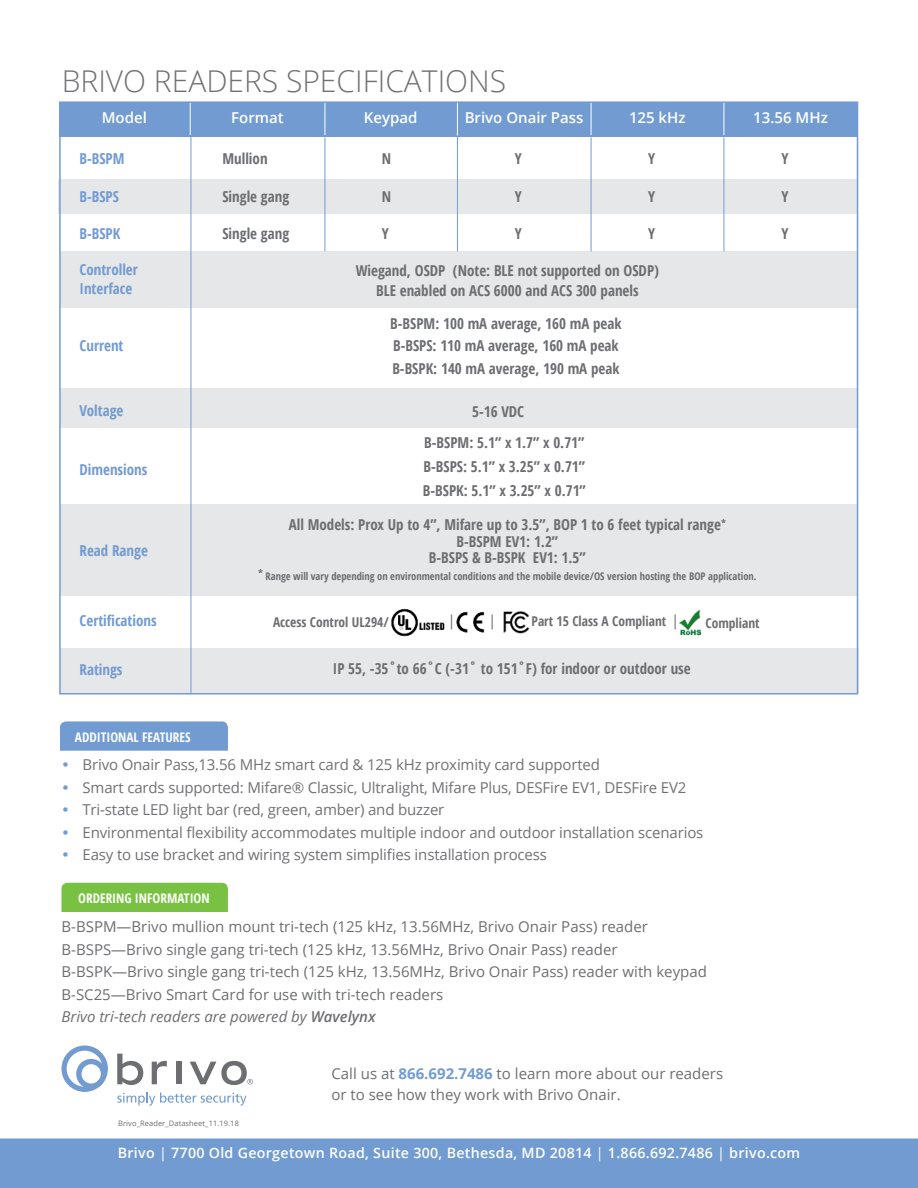
<style>
.page{position:relative;width:918px;height:1188px;background:#fff}
.page>*{position:absolute;margin:0;border:0;box-sizing:border-box;transform-origin:0 0}
.t1{font:300 30px "Open Sans";color:#717074}
.t2{font:700 condensed 15px/22.5px "Open Sans";color:#6d6e71;text-align:center}
.t3{font:15px/22.5px "Open Sans";color:#6d6e71}
.t4{font:15px/22.5px "Open Sans";letter-spacing:-.01em;color:#717074}
.t5{font:700 condensed 15px/19.5px "Open Sans";color:#729bd1}
.t6{font:600 15px "Open Sans";color:#fff}
.t7{font:600 14.25px "Open Sans";letter-spacing:.02em;color:#fff}
.t8{font:700 condensed 13.5px "Open Sans";color:#6d6e71}
.t9{font:700 condensed 13.2px "Open Sans";color:#fff}
.t10{font:700 condensed 10.5px "Open Sans";color:#6d6e71}
.t11{font:7.5px "Open Sans";letter-spacing:.01em;color:#6d6e71}
.s1{font-style:italic}
.s2{font-weight:600;font-style:italic}
.s3{font-weight:700;color:#739cd2}
.s4{font-weight:400}
</style>
<div class="page">
<div style="left:60px;top:648px;width:798px;height:45px;background:#e6e7e9"></div>
<div style="left:60px;top:504px;width:797px;height:91px;background:#e6e7e9"></div>
<svg style="left:62px;top:1046px;width:46px;height:46px"></svg>
<svg style="left:152px;top:1061px;width:15px;height:23px"></svg>
<div style="left:176px;top:1062px;width:6px;height:22px;background:#6d6e71"></div>
<svg style="left:190px;top:1061px;width:63px;height:24px"></svg>
<svg style="left:117px;top:1054px;width:26px;height:31px"></svg>
<svg style="left:117px;top:1092px;width:130px;height:14px"></svg>
<div style="left:0;top:1138px;width:918px;height:50px;background:#729cd1"></div>
<div style="left:62px;top:883px;width:166px;height:29px;background:#79c142"></div>
<div style="left:60px;top:721px;width:168px;height:30px;background:#729cd1"></div>
<div style="left:60px;top:388px;width:797px;height:39px;background:#e6e7e9"></div>
<div style="left:60px;top:251px;width:797px;height:56px;background:#e6e7e9"></div>
<div style="left:58px;top:179px;width:799px;height:35px;background:#e6e7e9"></div>
<hr style="left:191px;top:135px;width:1px;height:558px;background:#729cd1">
<hr style="left:325px;top:137px;width:1px;height:114px;background:#729cd1">
<hr style="left:457px;top:136px;width:1px;height:115px;background:#729cd1">
<hr style="left:591px;top:137px;width:1px;height:114px;background:#729cd1">
<hr style="left:724px;top:137px;width:1px;height:114px;background:#729cd1">
<div style="left:59px;top:102px;width:799px;height:35px;background:#729cd1"></div>
<hr style="left:325px;top:102px;width:1px;height:33px;background:#fff">
<hr style="left:190px;top:102px;width:1px;height:33px;background:#fff">
<hr style="left:457px;top:102px;width:1px;height:34px;background:#fff">
<hr style="left:591px;top:102px;width:1px;height:33px;background:#fff">
<hr style="left:724px;top:102px;width:1px;height:33px;background:#fff">
<img style="left:679px;top:610px;width:23px;height:26px">
<img style="left:503px;top:611px;width:27px;height:23px">
<img style="left:456px;top:611px;width:29px;height:22px">
<img style="left:391px;top:608px;width:54px;height:29px">
<h1 class="t1" style="left:62px;top:65px;width:446px">BRIVO READERS SPECIFICATIONS</h1>
<p class="t6" style="left:102px;top:112px;width:47px">Model</p>
<p class="t6" style="left:231px;top:112px;width:54px">Format</p>
<p class="t6" style="left:364px;top:112px;width:55px">Keypad</p>
<p class="t6" style="left:465px;top:112px;width:120px">Brivo Onair Pass</p>
<p class="t6" style="left:629px;top:112px;width:58px">125 kHz</p>
<p class="t6" style="left:753px;top:112px;width:76px">13.56 MHz</p>
<p class="t5" style="left:80px;top:151px;width:47px">B-BSPM</p>
<p class="t5" style="left:80px;top:188px;width:41px">B-BSPS</p>
<p class="t5" style="left:80px;top:226px;width:42px">B-BSPK</p>
<p class="t5" style="left:80px;top:261px;width:60px">Controller<br>Interface</p>
<p class="t5" style="left:80px;top:337px;width:46px">Current</p>
<p class="t2" style="left:222px;top:149px;width:47px">Mullion</p>
<p class="t2" style="left:222px;top:187px;width:68px">Single gang</p>
<p class="t2" style="left:222px;top:224px;width:68px">Single gang</p>
<p class="t2" style="left:382px;top:149px;width:11px">N</p>
<p class="t2" style="left:382px;top:187px;width:11px">N</p>
<p class="t2" style="left:382px;top:224px;width:9px">Y</p>
<p class="t2" style="left:515px;top:149px;width:9px">Y</p>
<p class="t2" style="left:515px;top:187px;width:9px">Y</p>
<p class="t2" style="left:515px;top:224px;width:9px">Y</p>
<p class="t2" style="left:648px;top:149px;width:9px">Y</p>
<p class="t2" style="left:648px;top:187px;width:9px">Y</p>
<p class="t2" style="left:648px;top:224px;width:9px">Y</p>
<p class="t2" style="left:356px;top:263px;width:305px;line-height:19.5px">Wiegand, OSDP (Note: BLE not supported on OSDP)<br>BLE enabled on ACS 6000 and ACS 300 panels</p>
<p class="t2" style="left:390px;top:313px;width:233px;text-align:left">B-BSPM: 100 mA average, 160 mA peak<br>B-BSPS: 110 mA average, 160 mA peak<br>B-BSPK: 140 mA average, 190 mA peak</p>
<p class="t5" style="left:80px;top:402px;width:45px">Voltage</p>
<p class="t2" style="left:472px;top:401px;width:54px">5-16 VDC</p>
<p class="t5" style="left:80px;top:461px;width:70px">Dimensions</p>
<p class="t5" style="left:80px;top:542px;width:70px">Read Range</p>
<p class="t2" style="left:423px;top:432px;width:165px;line-height:24px;text-align:justify">B-BSPM: 5.1” x 1.7” x 0.71” B-BSPS: 5.1” x 3.25” x 0.71” B-BSPK: 5.1” x 3.25” x 0.71”</p>
<p class="t2" style="left:289px;top:518px;width:439px;line-height:16.5px">All Models: Prox Up to 4”, Mifare up to 3.5”, BOP 1 to 6 feet typical range<sup>*<br></sup>B-BSPM EV1: 1.2”<br>B-BSPS &amp; B-BSPK EV1: 1.5”</p>
<p class="t10" style="left:258px;top:572px;width:500px">* Range will vary depending on environmental conditions and the mobile device/OS version hosting the BOP application.</p>
<p class="t5" style="left:80px;top:611px;width:79px">Certiications</p>
<p class="t8" style="left:273px;top:616px;width:118px">Access Control UL294/</p>
<p class="t3" style="left:448px;top:611px;width:10px">|</p>
<p class="t3" style="left:488px;top:611px;width:10px">|</p>
<p class="t3" style="left:671px;top:611px;width:10px">|</p>
<p class="t8" style="left:532px;top:616px;width:136px">Part 15 Class A Compliant</p>
<p class="t8" style="left:706px;top:617px;width:56px">Compliant</p>
<p class="t5" style="left:80px;top:662px;width:45px">Ratings</p>
<p class="t2" style="left:333px;top:657px;width:359px">IP 55, -35˚to 66˚C (-31˚ to 151˚F) for indoor or outdoor use</p>
<p class="t9" style="left:75px;top:732px;width:117px">ADDITIONAL FEATURES</p>
<p class="t4" style="left:82px;top:753px;width:622px">Brivo Onair Pass,13.56 MHz smart card &amp; 125 kHz proximity card supported<br>Smart cards supported: Mifare® Classic, Ultralight, Mifare Plus, DESFire EV1, DESFire EV2<br>Tri-state LED light bar (red, green, amber) and buzzer<br>Environmental lexibility accommodates multiple indoor and outdoor installation scenarios Easy to use bracket and wiring system simpliies installation process</p>
<p class="t9" style="left:78px;top:893px;width:133px">ORDERING INFORMATION</p>
<p class="t3" style="left:62px;top:915px;width:647px">B-BSPM—Brivo mullion mount tri-tech (125 kHz, 13.56MHz, Brivo Onair Pass) reader B-BSPS—Brivo single gang tri-tech (125 kHz, 13.56MHz, Brivo Onair Pass) reader B-BSPK—Brivo single gang tri-tech (125 kHz, 13.56MHz, Brivo Onair Pass) reader with keypad B-SC25—Brivo Smart Card for use with tri-tech readers<br><span class="s1">Brivo tri-tech readers are powered by</span> <span class="s2">Wavelynx</span></p>
<p class="t11" style="left:118px;top:1118px;width:122px">Brivo_Reader_Datasheet_11.19.18</p>
<p class="t3" style="left:332px;top:1062px;width:393px;line-height:21px">Call us at <span class="s3">866.692.7486</span> to learn more about our readers or to see how they work with Brivo Onair.</p>
<p class="t2" style="left:781px;top:149px;width:9px">Y</p>
<p class="t2" style="left:781px;top:187px;width:9px">Y</p>
<p class="t2" style="left:781px;top:224px;width:9px">Y</p>
<p class="t7" style="left:118px;top:1148px;width:684px">Brivo <span class="s4">|</span> 7700 Old Georgetown Road, Suite 300, Bethesda, MD 20814 <span class="s4">|</span> 1.866.692.7486 <span class="s4">|</span> brivo.com</p>
</div>
